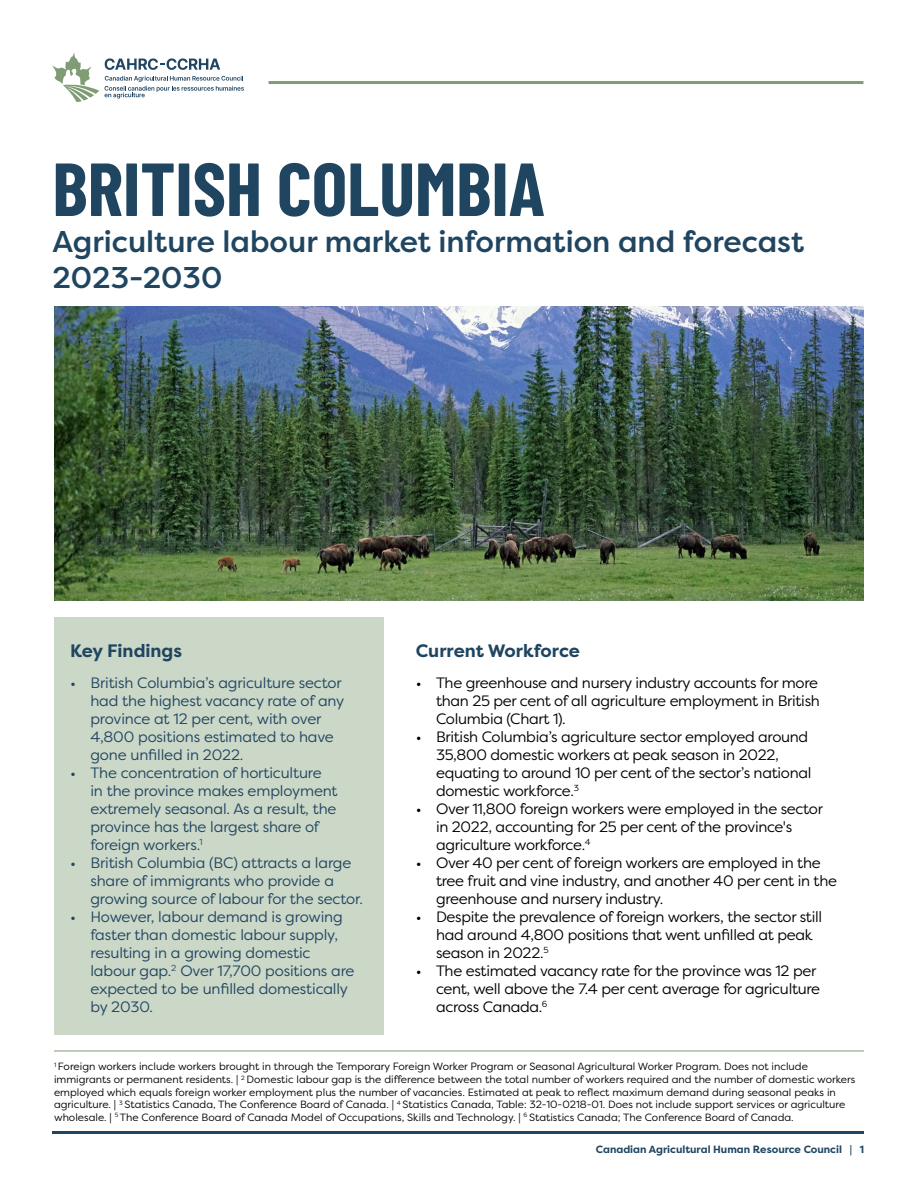
<style>
.page{position:relative;width:918px;height:1188px;background:#fff}
.page>*{position:absolute;margin:0;border:0;box-sizing:border-box;transform-origin:0 0}
.t1{font:700 75px "Barlow Condensed";color:#1f4561}
.t2{font:500 30px/36px "Filson Pro";color:#1f4561}
.t3{font:700 18px "Filson Pro";color:#1f4561}
.t4{font:15px/18px "Filson Pro";letter-spacing:-.02em;color:#000}
.t5{font:15px/18px "Filson Pro";letter-spacing:-.01em;color:#1f4561}
.t6{font:10.5px/12.6px "Filson Pro";color:#000}
.t7{font:700 10.5px "Filson Pro";color:#1f4561}
</style>
<div class="page">
<svg style="left:105px;top:76px;width:139px;height:23px"></svg>
<svg style="left:105px;top:58px;width:115px;height:12px"></svg>
<svg style="left:52px;top:53px;width:47px;height:49px"></svg>
<hr style="left:269px;top:81px;width:594px;height:3px;background:#7f9c74">
<hr style="left:52px;top:1131px;width:811px;height:3px;background:#1f4562">
<div style="left:54px;top:618px;width:329px;height:417px;background:#cbd7c7"></div>
<img style="left:54px;top:307px;width:810px;height:293px">
<hr style="left:54px;top:1051px;width:810px;height:1px;background:#7d9b73">
<h1 class="t1" style="left:52px;top:136px;width:494px">BRITISH COLUMBIA</h1>
<h2 class="t2" style="left:52px;top:223px;width:753px">Agriculture labour market information and forecast<br>2023-2030</h2>
<p class="t3" style="left:70px;top:639px;width:113px">Key Findings</p>
<p class="t5" style="left:90px;top:674px;width:255px;text-indent:-20px">• British Columbia’s agriculture sector had the highest vacancy rate of any province at 12 per cent, with over 4,800 positions estimated to have gone unfilled in 2022.</p>
<p class="t5" style="left:90px;top:764px;width:249px;text-indent:-20px">• The concentration of horticulture in the province makes employment extremely seasonal. As a result, the province has the largest share of foreign workers.<sup>1</sup></p>
<p class="t5" style="left:90px;top:854px;width:274px;text-indent:-20px">• British Columbia (BC) attracts a large share of immigrants who provide a growing source of labour for the sector.</p>
<p class="t5" style="left:90px;top:908px;width:266px;text-indent:-20px">• However, labour demand is growing faster than domestic labour supply, resulting in a growing domestic labour gap.<sup>2</sup> Over 17,700 positions are expected to be unfilled domestically by 2030.</p>
<p class="t3" style="left:416px;top:639px;width:166px">Current Workforce</p>
<p class="t4" style="left:436px;top:674px;width:385px;text-indent:-20px">• The greenhouse and nursery industry accounts for more than 25 per cent of all agriculture employment in British<br>Columbia (Chart 1).</p>
<p class="t4" style="left:436px;top:728px;width:377px;text-indent:-20px">• British Columbia’s agriculture sector employed around 35,800 domestic workers at peak season in 2022, equating to around 10 per cent of the sector’s national domestic workforce.<sup>3</sup></p>
<p class="t4" style="left:436px;top:800px;width:389px;text-indent:-20px">• Over 11,800 foreign workers were employed in the sector in 2022, accounting for 25 per cent of the province's agriculture workforce.<sup>4</sup></p>
<p class="t4" style="left:436px;top:854px;width:403px;text-indent:-20px">• Over 40 per cent of foreign workers are employed in the tree fruit and vine industry, and another 40 per cent in the greenhouse and nursery industry.</p>
<p class="t4" style="left:436px;top:908px;width:388px;text-indent:-20px">• Despite the prevalence of foreign workers, the sector still had around 4,800 positions that went unfilled at peak season in 2022.<sup>5</sup></p>
<p class="t4" style="left:436px;top:962px;width:386px;text-indent:-20px">• The estimated vacancy rate for the province was 12 per cent, well above the 7.4 per cent average for agriculture across Canada.<sup>6</sup></p>
<p class="t6" style="left:54px;top:1060px;width:803px"><sup>1</sup> Foreign workers include workers brought in through the Temporary Foreign Worker Program or Seasonal Agricultural Worker Program. Does not include immigrants or permanent residents. | <sup>2</sup> Domestic labour gap is the difference between the total number of workers required and the number of domestic workers employed which equals foreign worker employment plus the number of vacancies. Estimated at peak to reflect maximum demand during seasonal peaks in agriculture. | <sup>3</sup> Statistics Canada, The Conference Board of Canada. | <sup>4</sup> Statistics Canada, Table: 32-10-0218-01. Does not include support services or agriculture wholesale. | <sup>5</sup> The Conference Board of Canada Model of Occupations, Skills and Technology. | <sup>6</sup> Statistics Canada; The Conference Board of Canada.</p>
<p class="t7" style="left:596px;top:1142px;width:270px">Canadian Agricultural Human Resource Council | 1</p>
</div>
